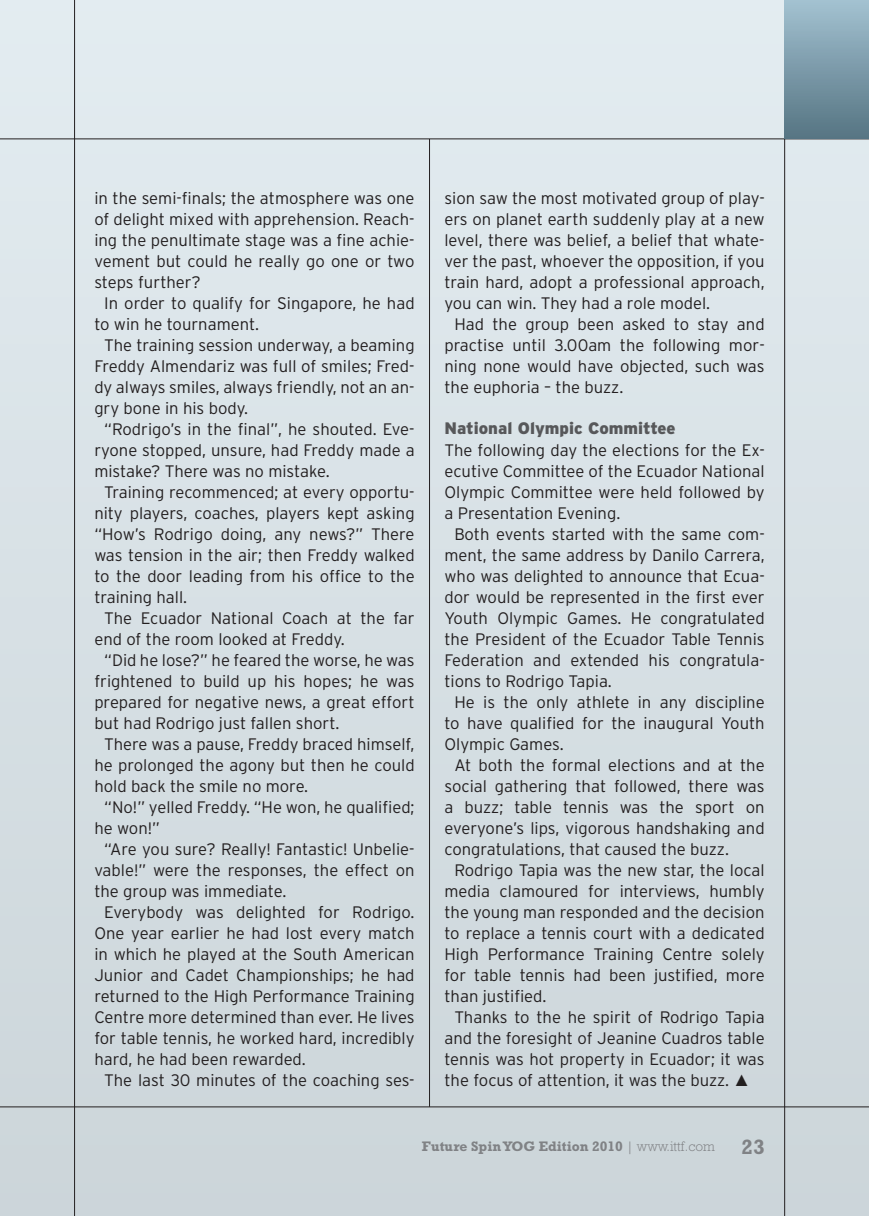
<style>
.page{position:relative;width:869px;height:1216px;background:#fff}
.page>*{position:absolute;margin:0;border:0;box-sizing:border-box;transform-origin:0 0}
.t1{font:700 21px "Rockwell Std";color:#808285}
.t2{font:300 16.62px "Interstate";color:#231f20}
.t3{font:900 16.62px "Interstate";color:#57585a}
.t4{font:700 14px "Rockwell Std";color:#808285}
.s1{font-family:"Franklin Gothic";font-weight:500}
.s2{font-weight:300}
</style>
<div class="page">
<div style="left:0;top:0;width:868px;height:1215px;background:#d7e0e5"></div>
<hr style="left:74px;top:0;width:1px;height:1215px;background:#231f20">
<hr style="left:784px;top:0;width:1px;height:1215px;background:#231f20">
<hr style="left:0;top:139px;width:868px;height:1px;background:#231f20">
<hr style="left:0;top:1106px;width:868px;height:1px;background:#231f20">
<div style="left:784px;top:0;width:84px;height:139px;background:linear-gradient(to bottom,#a3c1d1,#557482)"></div>
<hr style="left:429px;top:139px;width:1px;height:967px;background:#231f20">
<p class="t2" style="left:94px;top:189px;width:321px">in the semi-finals; the atmosphere was one</p>
<p class="t2" style="left:94px;top:210px;width:321px">of delight mixed with apprehension. Reach-</p>
<p class="t2" style="left:94px;top:231px;width:321px">ing the penultimate stage was a fine achie-</p>
<p class="t2" style="left:94px;top:252px;width:321px">vement but could he really go one or two</p>
<p class="t2" style="left:94px;top:273px;width:108px">steps further?</p>
<p class="t2" style="left:104px;top:294px;width:312px">In order to qualify for Singapore, he had</p>
<p class="t2" style="left:94px;top:315px;width:166px">to win he tournament.</p>
<p class="t2" style="left:104px;top:336px;width:312px">The training session underway, a beaming</p>
<p class="t2" style="left:94px;top:357px;width:321px">Freddy Almendariz was full of smiles; Fred-</p>
<p class="t2" style="left:94px;top:378px;width:321px">dy always smiles, always friendly, not an an-</p>
<p class="t2" style="left:94px;top:399px;width:155px">gry bone in his body.</p>
<p class="t2" style="left:104px;top:420px;width:312px">“Rodrigo’s in the final”, he shouted. Eve-</p>
<p class="t2" style="left:94px;top:441px;width:321px">ryone stopped, unsure, had Freddy made a</p>
<p class="t2" style="left:94px;top:462px;width:237px">mistake? There was no mistake.</p>
<p class="t2" style="left:104px;top:483px;width:312px">Training recommenced; at every opportu-</p>
<p class="t2" style="left:94px;top:504px;width:321px">nity players, coaches, players kept asking</p>
<p class="t2" style="left:94px;top:525px;width:321px">“How’s Rodrigo doing, any news?” There</p>
<p class="t2" style="left:94px;top:546px;width:321px">was tension in the air; then Freddy walked</p>
<p class="t2" style="left:94px;top:567px;width:321px">to the door leading from his office to the</p>
<p class="t2" style="left:94px;top:588px;width:94px">training hall.</p>
<p class="t2" style="left:104px;top:609px;width:311px">The Ecuador National Coach at the far</p>
<p class="t2" style="left:94px;top:630px;width:252px">end of the room looked at Freddy.</p>
<p class="t2" style="left:104px;top:651px;width:311px">“Did he lose?” he feared the worse, he was</p>
<p class="t2" style="left:94px;top:672px;width:321px">frightened to build up his hopes; he was</p>
<p class="t2" style="left:94px;top:693px;width:321px">prepared for negative news, a great effort</p>
<p class="t2" style="left:94px;top:714px;width:246px">but had Rodrigo just fallen short.</p>
<p class="t2" style="left:104px;top:735px;width:312px">There was a pause, Freddy braced himself,</p>
<p class="t2" style="left:94px;top:756px;width:321px">he prolonged the agony but then he could</p>
<p class="t2" style="left:94px;top:777px;width:215px">hold back the smile no more.</p>
<p class="t2" style="left:104px;top:798px;width:312px">“No!” yelled Freddy. “He won, he qualified;</p>
<p class="t2" style="left:94px;top:819px;width:67px">he won!”</p>
<p class="t2" style="left:104px;top:840px;width:312px">“Are you sure? Really! Fantastic! Unbelie-</p>
<p class="t2" style="left:94px;top:861px;width:321px">vable!” were the responses, the effect on</p>
<p class="t2" style="left:94px;top:882px;width:193px">the group was immediate.</p>
<p class="t2" style="left:104px;top:903px;width:312px">Everybody was delighted for Rodrigo.</p>
<p class="t2" style="left:94px;top:924px;width:321px">One year earlier he had lost every match</p>
<p class="t2" style="left:94px;top:945px;width:321px">in which he played at the South American</p>
<p class="t2" style="left:94px;top:966px;width:321px">Junior and Cadet Championships; he had</p>
<p class="t2" style="left:94px;top:987px;width:321px">returned to the High Performance Training</p>
<p class="t2" style="left:94px;top:1008px;width:321px">Centre more determined than ever. He lives</p>
<p class="t2" style="left:94px;top:1029px;width:321px">for table tennis, he worked hard, incredibly</p>
<p class="t2" style="left:94px;top:1050px;width:213px">hard, he had been rewarded.</p>
<p class="t2" style="left:104px;top:1071px;width:312px">The last 30 minutes of the coaching ses-</p>
<p class="t2" style="left:444px;top:189px;width:321px">sion saw the most motivated group of play-</p>
<p class="t2" style="left:444px;top:210px;width:321px">ers on planet earth suddenly play at a new</p>
<p class="t2" style="left:444px;top:231px;width:321px">level, there was belief, a belief that whate-</p>
<p class="t2" style="left:444px;top:252px;width:321px">ver the past, whoever the opposition, if you</p>
<p class="t2" style="left:444px;top:273px;width:321px">train hard, adopt a professional approach,</p>
<p class="t2" style="left:444px;top:294px;width:267px">you can win. They had a role model.</p>
<p class="t2" style="left:454px;top:315px;width:312px">Had the group been asked to stay and</p>
<p class="t2" style="left:444px;top:336px;width:321px">practise until 3.00am the following mor-</p>
<p class="t2" style="left:444px;top:357px;width:321px">ning none would have objected, such was</p>
<p class="t2" style="left:444px;top:378px;width:180px">the euphoria – the buzz.</p>
<p class="t3" style="left:444px;top:418px;width:232px">National Olympic Committee</p>
<p class="t2" style="left:444px;top:441px;width:321px">The following day the elections for the Ex-</p>
<p class="t2" style="left:444px;top:462px;width:321px">ecutive Committee of the Ecuador National</p>
<p class="t2" style="left:444px;top:483px;width:321px">Olympic Committee were held followed by</p>
<p class="t2" style="left:444px;top:504px;width:177px">a Presentation Evening.</p>
<p class="t2" style="left:454px;top:525px;width:312px">Both events started with the same com-</p>
<p class="t2" style="left:444px;top:546px;width:321px">ment, the same address by Danilo Carrera,</p>
<p class="t2" style="left:444px;top:567px;width:321px">who was delighted to announce that Ecua-</p>
<p class="t2" style="left:444px;top:588px;width:321px">dor would be represented in the first ever</p>
<p class="t2" style="left:444px;top:609px;width:321px">Youth Olympic Games. He congratulated</p>
<p class="t2" style="left:444px;top:630px;width:321px">the President of the Ecuador Table Tennis</p>
<p class="t2" style="left:444px;top:651px;width:321px">Federation and extended his congratula-</p>
<p class="t2" style="left:444px;top:672px;width:169px">tions to Rodrigo Tapia.</p>
<p class="t2" style="left:454px;top:693px;width:312px">He is the only athlete in any discipline</p>
<p class="t2" style="left:444px;top:714px;width:321px">to have qualified for the inaugural Youth</p>
<p class="t2" style="left:444px;top:735px;width:121px">Olympic Games.</p>
<p class="t2" style="left:454px;top:755px;width:312px">At both the formal elections and at the</p>
<p class="t2" style="left:444px;top:776px;width:321px">social gathering that followed, there was</p>
<p class="t2" style="left:444px;top:797px;width:321px">a buzz; table tennis was the sport on</p>
<p class="t2" style="left:444px;top:818px;width:321px">everyone’s lips, vigorous handshaking and</p>
<p class="t2" style="left:444px;top:839px;width:286px">congratulations, that caused the buzz.</p>
<p class="t2" style="left:454px;top:860px;width:311px">Rodrigo Tapia was the new star, the local</p>
<p class="t2" style="left:444px;top:881px;width:321px">media clamoured for interviews, humbly</p>
<p class="t2" style="left:444px;top:902px;width:321px">the young man responded and the decision</p>
<p class="t2" style="left:444px;top:923px;width:321px">to replace a tennis court with a dedicated</p>
<p class="t2" style="left:444px;top:944px;width:321px">High Performance Training Centre solely</p>
<p class="t2" style="left:444px;top:965px;width:321px">for table tennis had been justified, more</p>
<p class="t2" style="left:444px;top:986px;width:104px">than justified.</p>
<p class="t2" style="left:454px;top:1007px;width:312px">Thanks to the he spirit of Rodrigo Tapia</p>
<p class="t2" style="left:444px;top:1028px;width:321px">and the foresight of Jeanine Cuadros table</p>
<p class="t2" style="left:444px;top:1049px;width:321px">tennis was hot property in Ecuador; it was</p>
<p class="t2" style="left:444px;top:1070px;width:307px">the focus of attention, it was the buzz. <span class="s1">▲</span></p>
<p class="t4" style="left:422px;top:1138px;width:294px">Future Spin YOG Edition 2010 <span class="s2">| www.ittf.com</span></p>
<p class="t1" style="left:741px;top:1134px;width:25px">23</p>
</div>
